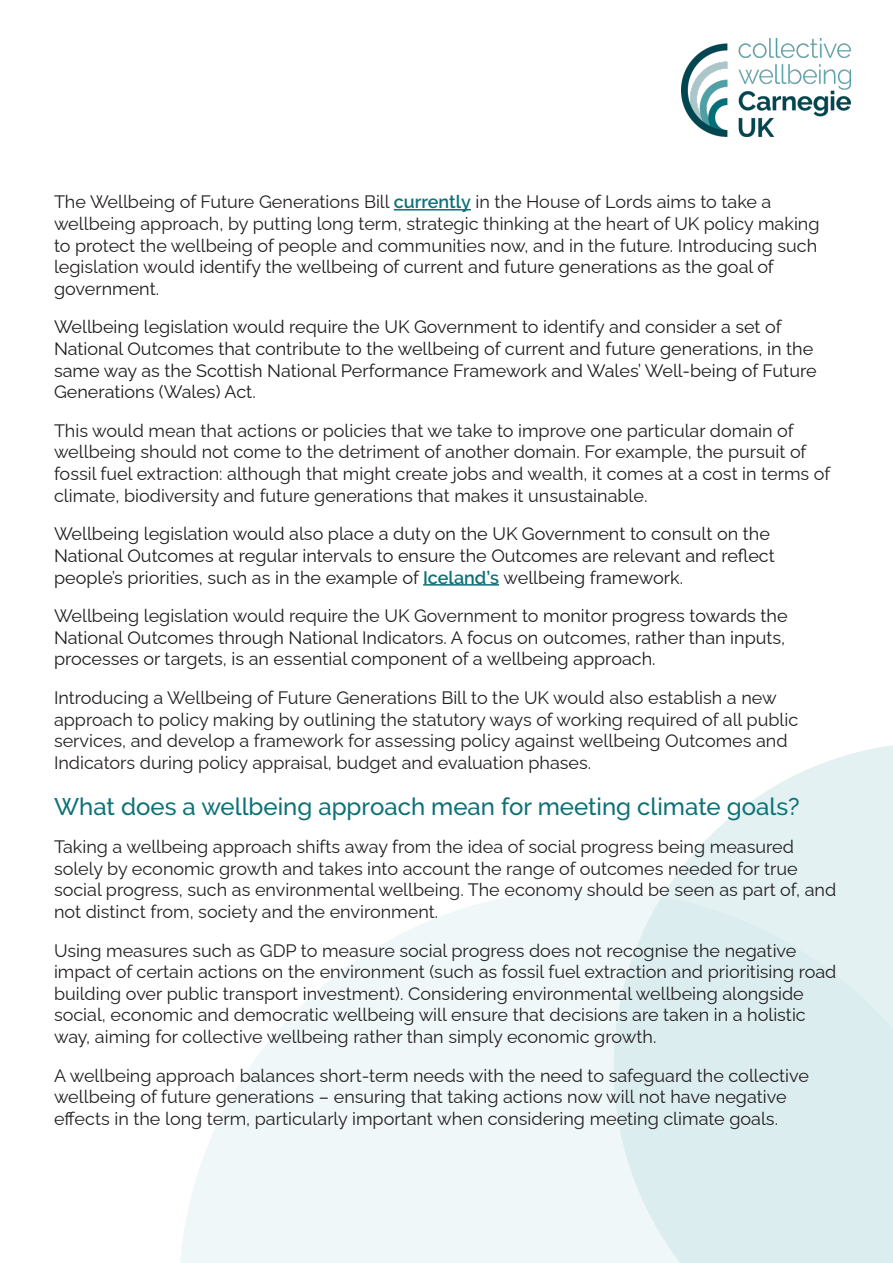
<style>
.page{position:relative;width:893px;height:1263px;background:#fff}
.page>*{position:absolute;margin:0;border:0;box-sizing:border-box;transform-origin:0 0}
.t1{font:500 24px "Raleway";color:#0d7176}
.t2{font:18px/21.6px "Raleway";color:#231f20}
.t3{font:18px/21.6px "Raleway";color:#1d1c1d}
.s1{font-weight:600;color:#0d7176}
.s2{color:#1d1c1d}
.s3{color:#231f20}
</style>
<div class="page">
<svg style="left:667px;top:745px;width:226px;height:144px;fill:#e3f1f2"></svg>
<svg style="left:180px;top:889px;width:713px;height:374px;fill:#f0f7f8"></svg>
<img style="left:682px;top:39px;width:169px;height:98px">
<hr style="left:394px;top:209px;width:77px;height:2px;background:#0d7176">
<hr style="left:423px;top:584px;width:76px;height:2px;background:#0d7176">
<p class="t2" style="left:54px;top:189px;width:767px">The Wellbeing of Future Generations Bill <span class="s1">currently</span> in the House of Lords aims to take a wellbeing approach, by putting long term, strategic thinking at the heart of UK policy making to protect the wellbeing of people and communities now, and in the future. Introducing such legislation would <span class="s2">identify the wellbeing of current and future generations as the goal of government.</span></p>
<p class="t3" style="left:54px;top:314px;width:764px">Wellbeing legislation would require the UK Government to identify and consider a set of National Outcomes that contribute to the wellbeing of current and future generations, in the same way as the Scottish National Performance Framework and Wales’ Well-being of Future Generations (Wales) Act.</p>
<p class="t2" style="left:54px;top:418px;width:778px">This would mean that actions or policies that we take to improve one particular domain of wellbeing should not come to the detriment of another domain. For example, the pursuit of fossil fuel extraction: although that might create jobs and wealth, it comes at a cost in terms of climate, biodiversity and future generations that makes it unsustainable.</p>
<p class="t3" style="left:54px;top:521px;width:722px">Wellbeing legislation would also place a duty on the UK Government to consult on the<br>National Outcomes at regular intervals to ensure the Outcomes are relevant and reflect people’s priorities, such as in the example of <span class="s1">Iceland’s</span> wellbeing framework.</p>
<p class="t3" style="left:54px;top:603px;width:735px"><span class="s3">Wellbeing legislation would require the UK Government to</span> monitor progress towards the<br>National Outcomes through National Indicators. A focus on outcomes, rather than inputs, processes or targets, is an essential component of a wellbeing approach.</p>
<p class="t2" style="left:54px;top:685px;width:746px">Introducing a Wellbeing of Future Generations Bill to the UK would also establish a new approach to policy making by outlining the statutory ways of working required of all public services, and develop a framework for assessing policy against wellbeing Outcomes and Indicators during policy appraisal, budget and evaluation phases.</p>
<p class="t1" style="left:54px;top:792px;width:747px">What does a wellbeing approach mean for meeting climate goals?</p>
<p class="t2" style="left:54px;top:834px;width:784px">Taking a wellbeing approach shifts away from the idea of social progress being measured solely by economic growth and takes into account the range of outcomes needed for true social progress, such as environmental wellbeing. The economy should be seen as part of, and not distinct from, society and the environment.</p>
<p class="t2" style="left:54px;top:937px;width:784px">Using measures such as GDP to measure social progress does not recognise the negative impact of certain actions on the environment (such as fossil fuel extraction and prioritising road building over public transport investment). Considering environmental wellbeing alongside social, economic and democratic wellbeing will ensure that decisions are taken in a holistic way, aiming for collective wellbeing rather than simply economic growth.</p>
<p class="t2" style="left:54px;top:1062px;width:756px">A wellbeing approach balances short-term needs with the need to safeguard the collective wellbeing of future generations – ensuring that taking actions now will not have negative effects in the long term, particularly important when considering meeting climate goals.</p>
</div>
